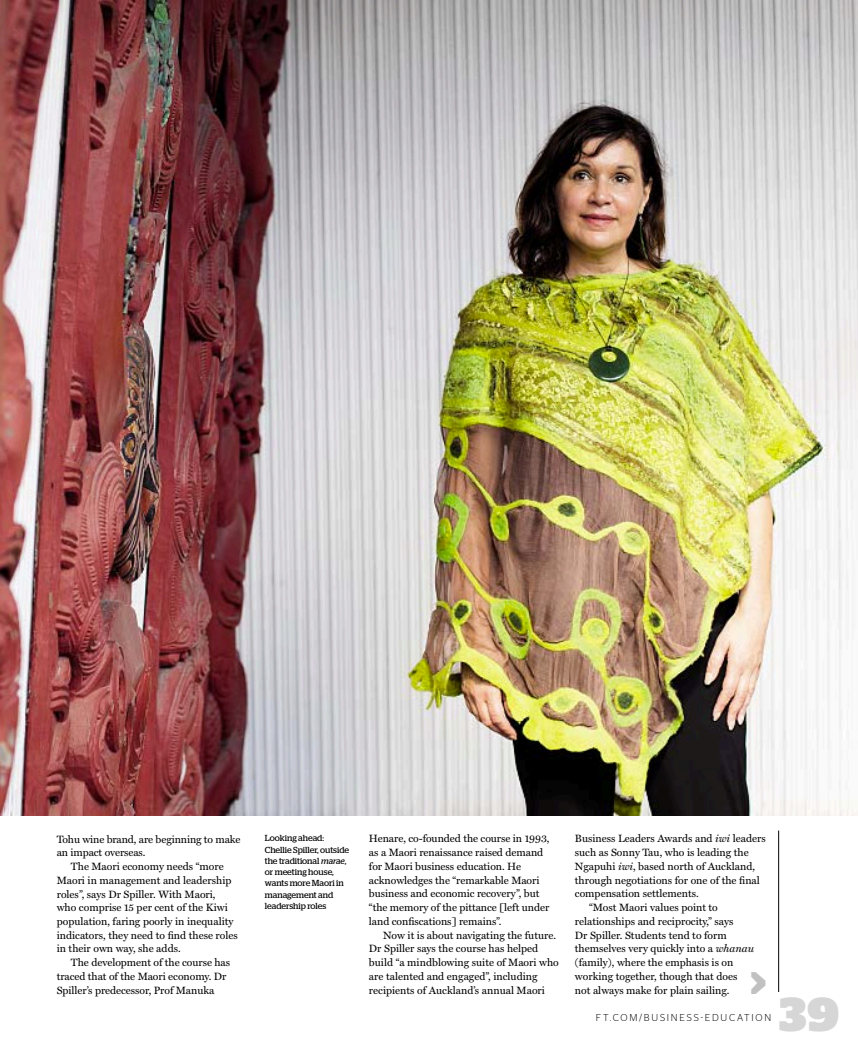
<style>
.page{position:relative;width:858px;height:1063px;background:#fff}
.page>*{position:absolute;margin:0;border:0;box-sizing:border-box;transform-origin:0 0}
.t1{font:47.5px "Stag Black OV ESBUWA";color:#d6d6d6}
.t2{font:31.25px "Stag Black OV ESBUWA";color:#c1c1c1}
.t3{font:10.62px "Miller Text Roman OV FSBUWA";color:#000}
.t4{font:10px "Stag Sans Light OV JSBUWA";letter-spacing:.175em;color:#000}
.t5{font:8.75px/11.2px "Stag Book OV HSBUWA";color:#000}
.s1{font-family:"Stag Book Italic OV ISBUWA"}
.s2{font-family:"Miller Text Italic OV GSBUWA"}
</style>
<div class="page">
<hr style="left:778px;top:831px;width:1px;height:161px;background:#000">
<img style="left:0;top:0;width:857px;height:815px">
<p class="t3" style="left:57px;top:836px;width:185px">tohu wine brand, are beginning to make</p>
<p class="t3" style="left:57px;top:850px;width:90px">an impact overseas.</p>
<p class="t3" style="left:71px;top:863px;width:154px">the Maori economy needs “more</p>
<p class="t3" style="left:57px;top:877px;width:176px">Maori in management and leadership</p>
<p class="t3" style="left:57px;top:891px;width:160px">roles”, says Dr spiller. With Maori,</p>
<p class="t3" style="left:57px;top:905px;width:172px">who comprise 15 per cent of the Kiwi</p>
<p class="t3" style="left:57px;top:918px;width:178px">population, faring poorly in inequality</p>
<p class="t3" style="left:57px;top:932px;width:183px">indicators, they need to find these roles</p>
<p class="t3" style="left:57px;top:946px;width:125px">in their own way, she adds.</p>
<p class="t3" style="left:71px;top:960px;width:161px">the development of the course has</p>
<p class="t3" style="left:57px;top:973px;width:171px">traced that of the Maori economy. Dr</p>
<p class="t3" style="left:57px;top:987px;width:159px">spiller’s predecessor, Prof Manuka</p>
<p class="t5" style="left:265px;top:833px;width:86px">Looking ahead:<br>Chellie Spiller, outside the traditional <span class="s1">marae</span>, or meeting house, wants more Maori in management and leadership roles</p>
<p class="t3" style="left:369px;top:836px;width:182px">henare, co-founded the course in 1993,</p>
<p class="t3" style="left:369px;top:850px;width:176px">as a Maori renaissance raised demand</p>
<p class="t3" style="left:369px;top:863px;width:153px">for Maori business education. he</p>
<p class="t3" style="left:369px;top:877px;width:172px">acknowledges the “remarkable Maori</p>
<p class="t3" style="left:369px;top:891px;width:172px">business and economic recovery”, but</p>
<p class="t3" style="left:369px;top:905px;width:182px">“the memory of the pittance [left under</p>
<p class="t3" style="left:369px;top:918px;width:134px">land confiscations] remains”.</p>
<p class="t3" style="left:383px;top:932px;width:174px">now it is about navigating the future.</p>
<p class="t3" style="left:369px;top:946px;width:171px">Dr spiller says the course has helped</p>
<p class="t3" style="left:369px;top:960px;width:191px">build “a mindblowing suite of Maori who</p>
<p class="t3" style="left:369px;top:973px;width:170px">are talented and engaged”, including</p>
<p class="t3" style="left:369px;top:987px;width:177px">recipients of auckland’s annual Maori</p>
<p class="t3" style="left:575px;top:836px;width:192px">Business Leaders awards and <span class="s2">iwi</span> leaders</p>
<p class="t3" style="left:575px;top:850px;width:175px">such as sonny tau, who is leading the</p>
<p class="t3" style="left:575px;top:863px;width:182px">ngapuhi <span class="s2">iwi</span>, based north of auckland,</p>
<p class="t3" style="left:575px;top:877px;width:186px">through negotiations for one of the final</p>
<p class="t3" style="left:575px;top:891px;width:125px">compensation settlements.</p>
<p class="t3" style="left:589px;top:905px;width:130px">“Most Maori values point to</p>
<p class="t3" style="left:575px;top:918px;width:160px">relationships and reciprocity,” says</p>
<p class="t3" style="left:575px;top:932px;width:153px">Dr spiller. students tend to form</p>
<p class="t3" style="left:575px;top:946px;width:181px">themselves very quickly into a <span class="s2">whanau</span></p>
<p class="t3" style="left:575px;top:960px;width:160px">(family), where the emphasis is on</p>
<p class="t3" style="left:575px;top:973px;width:164px">working together, though that does</p>
<p class="t3" style="left:575px;top:987px;width:156px">not always make for plain sailing.</p>
<p class="t2" style="left:751px;top:965px;width:16px">&gt;</p>
<p class="t4" style="left:595px;top:1012px;width:177px">FT.COM/BUSINESS-EDUCATION</p>
<p class="t1" style="left:779px;top:986px;width:61px">39</p>
</div>
